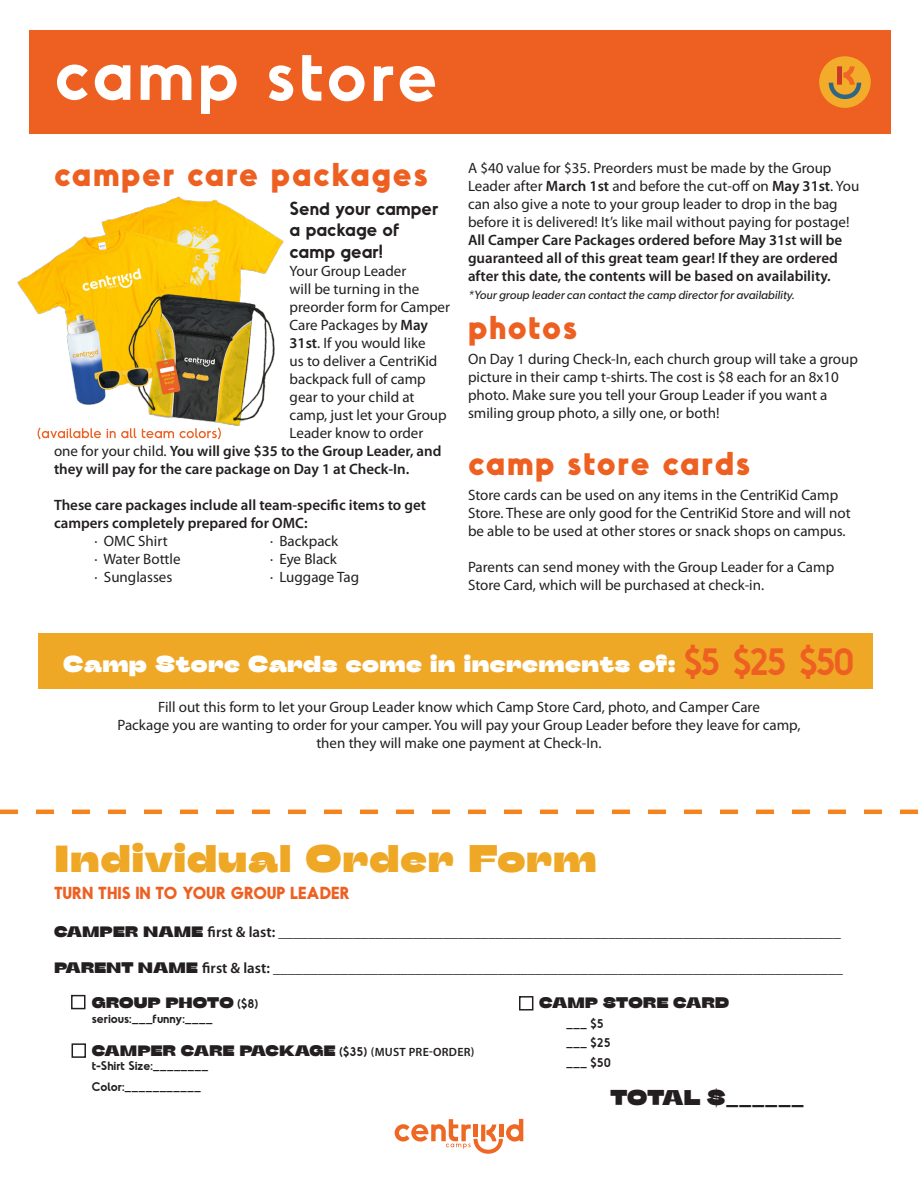
<style>
.page{position:relative;width:918px;height:1188px;background:#fff}
.page>*{position:absolute;margin:0;border:0;box-sizing:border-box;transform-origin:0 0}
.t1{font:600 69px "Odudo";letter-spacing:.045em;color:#fff}
.t2{font:800 37.5px "Stinger Wide";letter-spacing:.025em;color:#efa826}
.t3{font:700 33px "Odudo";letter-spacing:.05em;color:#ed6022}
.t4{font:800 22.5px "Stinger Wide";letter-spacing:.02em;color:#fff}
.t5{font:800 21px "Stinger Wide";color:#231f20}
.t6{font:600 18px/21.6px "Odudo";color:#231f20}
.t7{font:700 16.5px "Odudo";color:#ed6022}
.Body{font:15px/18px "Myriad Pro";color:#231f20}
.Body-2{font:600 15px/18px "Myriad Pro";color:#231f20}
.t8{font:800 15px "Stinger Wide";color:#231f20}
.t9{font:600 12px "Odudo";color:#231f20}
.Body-3{font:italic 12px "Gibson";color:#231f20}
.s1{font-weight:600}
.s2{font-weight:400}
.s3{font-family:"Odudo";font-weight:600;font-size:36px;color:#ed6022}
.s4{font-family:"Stinger Wide";font-weight:800}
.s5{font-family:"Odudo";font-weight:600;font-size:12px}
.s6{font-family:"Myriad Pro";font-weight:600;font-size:12px}
.s7{font-family:"Odudo";font-weight:600;font-size:22.5px}
</style>
<div class="page">
<div style="left:29px;top:30px;width:862px;height:104px;background:#ed6022"></div>
<div style="left:819px;top:56px;width:52px;height:52px;background:#f2ac2a;border-radius:26px"></div>
<svg style="left:829px;top:66px;width:32px;height:33px"></svg>
<svg style="left:395px;top:1119px;width:128px;height:35px"></svg>
<svg style="left:0;top:810px;width:918px;height:4px"></svg>
<div style="left:71px;top:995px;width:15px;height:14px;border:2px solid #231f20"></div>
<div style="left:72px;top:1043px;width:14px;height:15px;border:2px solid #231f20"></div>
<div style="left:519px;top:996px;width:14px;height:15px;border:2px solid #231f20"></div>
<svg style="left:38px;top:434px;width:63px;height:5px"></svg>
<svg style="left:107px;top:434px;width:29px;height:4px"></svg>
<svg style="left:142px;top:434px;width:32px;height:4px"></svg>
<svg style="left:180px;top:434px;width:41px;height:5px"></svg>
<div style="left:38px;top:634px;width:835px;height:55px;background:#efa826"></div>
<img style="left:17px;top:196px;width:267px;height:238px">
<p class="t1" style="left:54px;top:31px;width:385px">camp store</p>
<p class="t3" style="left:54px;top:153px;width:375px">camper care packages</p>
<p class="t6" style="left:290px;top:197px;width:150px">Send your camper a package of</p>
<p class="t6" style="left:290px;top:240px;width:95px">camp gear!</p>
<p class="Body" style="left:290px;top:262px;width:118px">Your Group Leader</p>
<p class="Body" style="left:290px;top:280px;width:131px">will be turning in the</p>
<p class="Body" style="left:290px;top:298px;width:162px">preorder form for Camper</p>
<p class="Body" style="left:290px;top:316px;width:140px">Care Packages by <span class="s1">May</span></p>
<p class="Body" style="left:290px;top:334px;width:137px"><span class="s1">31st</span>. If you would like</p>
<p class="Body" style="left:290px;top:352px;width:149px">us to deliver a CentriKid</p>
<p class="Body" style="left:290px;top:370px;width:138px">backpack full of camp</p>
<p class="Body" style="left:290px;top:388px;width:126px">gear to your child at</p>
<p class="Body" style="left:290px;top:406px;width:159px">camp, just let your Group</p>
<p class="Body" style="left:290px;top:424px;width:135px">Leader know to order</p>
<p class="Body-2" style="left:54px;top:442px;width:389px"><span class="s2">one for your child.</span> You will give $35 to the Group Leader, and</p>
<p class="Body-2" style="left:54px;top:460px;width:357px">they will pay for the care package on Day 1 at Check-In.</p>
<p class="Body-2" style="left:54px;top:496px;width:374px">These care packages include all team-specific items to get campers completely prepared for OMC:</p>
<p class="Body" style="left:94px;top:532px;width:75px">· OMC Shirt</p>
<p class="Body" style="left:270px;top:532px;width:70px">· Backpack</p>
<p class="Body" style="left:94px;top:550px;width:88px">· Water Bottle</p>
<p class="Body" style="left:270px;top:550px;width:69px">· Eye Black</p>
<p class="Body" style="left:94px;top:568px;width:79px">· Sunglasses</p>
<p class="Body" style="left:270px;top:568px;width:91px">· Luggage Tag</p>
<p class="Body" style="left:468px;top:160px;width:393px">A $40 value for $35. Preorders must be made by the Group Leader after <span class="s1">March 1st</span> and before the cut-off on <span class="s1">May 31st</span>. You can also give a note to your group leader to drop in the bag before it is delivered! It’s like mail without paying for postage!<br><span class="s1">All Camper Care Packages ordered before May 31st will be guaranteed all of this great team gear! If they are ordered after this date, the contents will be based on availability.</span></p>
<p class="Body-3" style="left:468px;top:288px;width:328px">*Your group leader can contact the camp director for availability.</p>
<p class="t3" style="left:468px;top:305px;width:110px">photos</p>
<p class="Body" style="left:468px;top:350px;width:391px">On Day 1 during Check-In, each church group will take a group picture in their camp t-shirts. The cost is $8 each for an 8x10 photo. Make sure you tell your Group Leader if you want a smiling group photo, a silly one, or both!</p>
<p class="t3" style="left:468px;top:442px;width:283px">camp store cards</p>
<p class="Body" style="left:468px;top:486px;width:384px">Store cards can be used on any items in the CentriKid Camp<br>Store. These are only good for the CentriKid Store and will not be able to be used at other stores or snack shops on campus.</p>
<p class="Body" style="left:468px;top:558px;width:368px">Parents can send money with the Group Leader for a Camp<br>Store Card, which will be purchased at check-in.</p>
<p class="t4" style="left:63px;top:651px;width:793px">Camp Store Cards come in increments of: <span class="s3">$5 $25 $50</span></p>
<p class="Body" style="left:158px;top:699px;width:603px">Fill out this form to let your Group Leader know which Camp Store Card, photo, and Camper Care</p>
<p class="Body" style="left:117px;top:717px;width:685px">Package you are wanting to order for your camper. You will pay your Group Leader before they leave for camp,</p>
<p class="Body" style="left:316px;top:735px;width:287px">then they will make one payment at Check-In.</p>
<p class="t2" style="left:54px;top:838px;width:544px">Individual Order Form</p>
<p class="t7" style="left:54px;top:882px;width:297px">TURN THIS IN TO YOUR GROUP LEADER</p>
<p class="Body-2" style="left:54px;top:923px;width:788px"><span class="s4">CAMPER NAME</span> first &amp; last: ___________________________________________________________________________</p>
<p class="Body-2" style="left:54px;top:959px;width:791px"><span class="s4">PARENT NAME</span> first &amp; last: ____________________________________________________________________________</p>
<p class="t8" style="left:92px;top:994px;width:168px">GROUP PHOTO <span class="s5">($8)</span></p>
<p class="t9" style="left:92px;top:1011px;width:123px">serious:___funny:____</p>
<p class="t8" style="left:92px;top:1042px;width:384px">CAMPER CARE PACKAGE <span class="s5">($35)</span> <span class="s6">(MUST PRE-ORDER)</span></p>
<p class="t9" style="left:92px;top:1058px;width:118px">t-Shirt Size:________</p>
<p class="t9" style="left:92px;top:1079px;width:111px">Color:___________</p>
<p class="t8" style="left:539px;top:994px;width:192px">CAMP STORE CARD</p>
<p class="t9" style="left:566px;top:1016px;width:39px">___ $5</p>
<p class="t9" style="left:566px;top:1035px;width:46px">___ $25</p>
<p class="t9" style="left:566px;top:1055px;width:46px">___ $50</p>
<p class="t5" style="left:610px;top:1085px;width:195px">TOTAL $<span class="s7">______</span></p>
</div>
